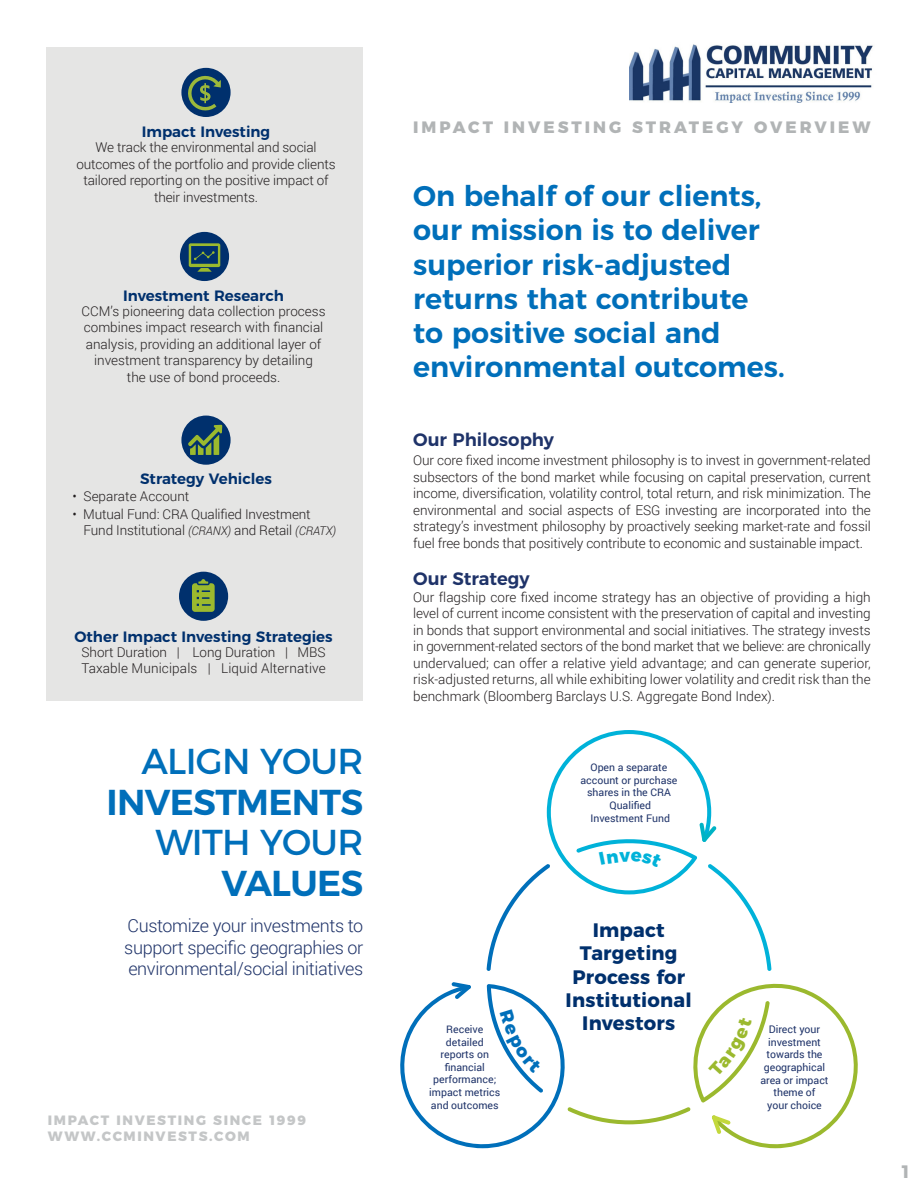
<style>
.page{position:relative;width:918px;height:1188px;background:#fff}
.page>*{position:absolute;margin:0;border:0;box-sizing:border-box;transform-origin:0 0}
.t1{font:36px "Montserrat";letter-spacing:-.02em;color:#006fba}
.t2{font:600 36px "Montserrat";letter-spacing:-.02em;color:#006fba}
.t3{font:600 28.5px "Montserrat";color:#006fba}
.t4{font:700 19.5px "Montserrat";letter-spacing:.01em;color:#00306d}
.t5{font:300 18px "Roboto";letter-spacing:-.02em;color:#1f3369}
.t6{font:600 18px "Montserrat";color:#1f3369}
.t7{font:700 18px "Montserrat";color:#b1b4b5}
.t8{font:800 16.5px "Montserrat";letter-spacing:.18em;color:#b1b4b5}
.t9{font:600 15px "Montserrat";color:#00306d}
.t10{font:300 13.5px/16.5px "Roboto";letter-spacing:-.005em;color:#231f20;text-align:justify}
.t11{font:800 13.5px "Montserrat";letter-spacing:.12em;color:#c4c6c7}
.t12{font:10.5px "Roboto";color:#1f3369}
.s1{font-style:italic;font-size:12px}
</style>
<div class="page">
<img style="left:629px;top:44px;width:244px;height:58px">
<div style="left:46px;top:47px;width:317px;height:653px;background:#e5e5e4"></div>
<div style="left:179px;top:572px;width:49px;height:49px;background:#00306d;border-radius:50%"></div>
<svg style="left:192px;top:579px;width:23px;height:33px"></svg>
<div style="left:181px;top:68px;width:50px;height:49px;background:#00306d;border-radius:50%"></div>
<svg style="left:186px;top:74px;width:35px;height:39px"></svg>
<div style="left:181px;top:416px;width:50px;height:49px;background:#00306d;border-radius:50%"></div>
<svg style="left:188px;top:425px;width:34px;height:30px"></svg>
<div style="left:180px;top:232px;width:49px;height:49px;background:#00306d;border-radius:50%"></div>
<svg style="left:189px;top:243px;width:31px;height:29px"></svg>
<svg style="left:400px;top:730px;width:458px;height:419px"></svg>
<p class="t9" style="left:142px;top:120px;width:130px">Impact Investing</p>
<p class="t10" style="left:95px;top:139px;width:223px">We track the environmental and social</p>
<p class="t10" style="left:76px;top:155px;width:261px;text-align:center">outcomes of the portfolio and provide clients tailored reporting on the positive impact of their investments.</p>
<p class="t9" style="left:123px;top:283px;width:162px">Investment Research</p>
<p class="t10" style="left:82px;top:302px;width:245px;text-align:center">CCM’s pioneering data collection process combines impact research with financial analysis, providing an additional layer of investment transparency by detailing</p>
<p class="t10" style="left:127px;top:368px;width:155px">the use of bond proceeds.</p>
<p class="t9" style="left:140px;top:467px;width:133px">Strategy Vehicles</p>
<p class="t10" style="left:73px;top:487px;width:118px">• Separate Account</p>
<p class="t10" style="left:73px;top:505px;width:240px">• Mutual Fund: CRA Qualified Investment</p>
<p class="t10" style="left:83px;top:521px;width:254px">Fund Institutional <span class="s1">(CRANX)</span> and Retail <span class="s1">(CRATX)</span></p>
<p class="t9" style="left:74px;top:624px;width:260px">Other Impact Investing Strategies</p>
<p class="t10" style="left:82px;top:643px;width:246px">Short Duration | Long Duration | MBS</p>
<p class="t10" style="left:81px;top:660px;width:246px">Taxable Municipals | Liquid Alternative</p>
<p class="t1" style="left:141px;top:733px;width:223px">ALIGN YOUR</p>
<p class="t2" style="left:107px;top:773px;width:258px">INVESTMENTS</p>
<p class="t1" style="left:155px;top:814px;width:210px">WITH YOUR</p>
<p class="t2" style="left:222px;top:854px;width:143px">VALUES</p>
<p class="t5" style="left:128px;top:913px;width:237px">Customize your investments to</p>
<p class="t5" style="left:124px;top:935px;width:241px">support specific geographies or</p>
<p class="t5" style="left:128px;top:956px;width:237px">environmental/social initiatives</p>
<p class="t11" style="left:48px;top:1109px;width:260px">IMPACT INVESTING SINCE 1999</p>
<p class="t11" style="left:48px;top:1125px;width:203px">WWW.CCMINVESTS.COM</p>
<p class="t8" style="left:413px;top:113px;width:459px">IMPACT INVESTING STRATEGY OVERVIEW</p>
<p class="t3" style="left:413px;top:173px;width:350px">On behalf of our clients,</p>
<p class="t3" style="left:413px;top:207px;width:348px">our mission is to deliver</p>
<p class="t3" style="left:413px;top:241px;width:320px">superior risk-adjusted</p>
<p class="t3" style="left:413px;top:275px;width:337px">returns that contribute</p>
<p class="t3" style="left:413px;top:310px;width:309px">to positive social and</p>
<p class="t3" style="left:413px;top:344px;width:373px">environmental outcomes.</p>
<p class="t6" style="left:413px;top:425px;width:142px">Our Philosophy</p>
<p class="t10" style="left:413px;top:452px;width:459px">Our core fixed income investment philosophy is to invest in government-related subsectors of the bond market while focusing on capital preservation, current income, diversification, volatility control, total return, and risk minimization. The environmental and social aspects of ESG investing are incorporated into the strategy’s investment philosophy by proactively seeking market-rate and fossil fuel free bonds that positively contribute to economic and sustainable impact.</p>
<p class="t6" style="left:413px;top:564px;width:118px">Our Strategy</p>
<p class="t10" style="left:413px;top:588px;width:459px">Our flagship core fixed income strategy has an objective of providing a high level of current income consistent with the preservation of capital and investing in bonds that support environmental and social initiatives. The strategy invests in government-related sectors of the bond market that we believe: are chronically undervalued; can offer a relative yield advantage; and can generate superior, risk-adjusted returns, all while exhibiting lower volatility and credit risk than the benchmark (Bloomberg Barclays U.S. Aggregate Bond Index).</p>
<p class="t12" style="left:591px;top:760px;width:78px">Open a separate</p>
<p class="t12" style="left:580px;top:773px;width:99px">account or purchase</p>
<p class="t12" style="left:587px;top:785px;width:85px">shares in the CRA</p>
<p class="t12" style="left:610px;top:798px;width:43px">Qualified</p>
<p class="t12" style="left:590px;top:811px;width:81px">Investment Fund</p>
<p class="t12" style="left:446px;top:1022px;width:39px">Receive</p>
<p class="t12" style="left:446px;top:1034px;width:39px">detailed</p>
<p class="t12" style="left:441px;top:1047px;width:50px">reports on</p>
<p class="t12" style="left:445px;top:1060px;width:42px">financial</p>
<p class="t12" style="left:433px;top:1072px;width:65px">performance;</p>
<p class="t12" style="left:429px;top:1085px;width:73px">impact metrics</p>
<p class="t12" style="left:431px;top:1097px;width:69px">and outcomes</p>
<p class="t4" style="left:593px;top:914px;width:73px">Impact</p>
<p class="t4" style="left:580px;top:937px;width:99px">Targeting</p>
<p class="t4" style="left:572px;top:961px;width:114px">Process for</p>
<p class="t4" style="left:566px;top:984px;width:128px">Institutional</p>
<p class="t4" style="left:582px;top:1008px;width:94px">Investors</p>
<p class="t12" style="left:769px;top:1022px;width:53px">Direct your</p>
<p class="t12" style="left:768px;top:1035px;width:54px">investment</p>
<p class="t12" style="left:767px;top:1047px;width:58px">towards the</p>
<p class="t12" style="left:764px;top:1060px;width:63px">geographical</p>
<p class="t12" style="left:760px;top:1073px;width:70px">area or impact</p>
<p class="t12" style="left:773px;top:1085px;width:44px">theme of</p>
<p class="t12" style="left:767px;top:1098px;width:56px">your choice</p>
<p class="t7" style="left:902px;top:1157px;width:9px">1</p>
</div>
